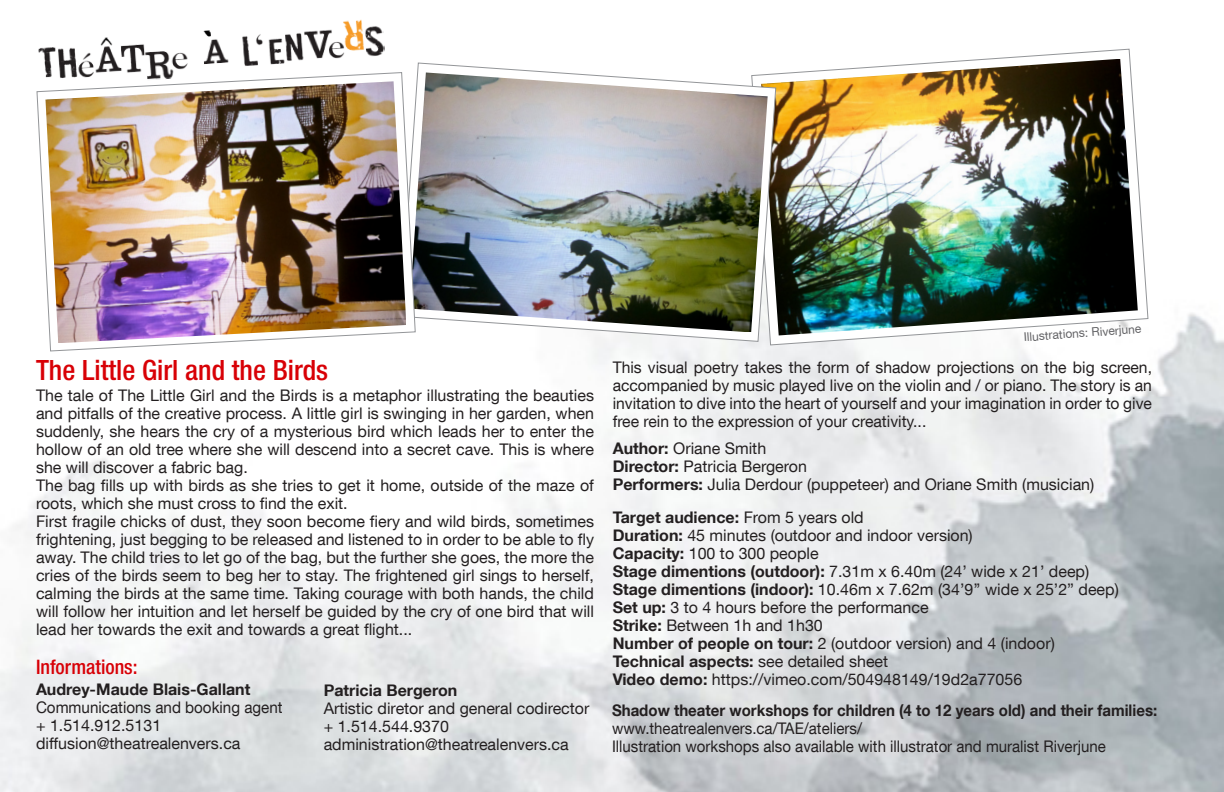
<style>
.page{position:relative;width:1224px;height:792px;background:#fff}
.page>*{position:absolute;margin:0;border:0;box-sizing:border-box;transform-origin:0 0}
.t1{font:500 condensed 28px "Helvetica Neue LT Com";color:#d80006}
.t2{font:500 condensed 20px "Helvetica Neue LT Com";color:#d80006}
.t3{font:16px/18px "Helvetica Neue LT Com";color:#231f20;text-align:justify}
.t4{font:16px "Helvetica Neue LT Com";color:#231f20;scale:.94 1}
.t5{font:700 16px "Helvetica Neue LT Com";color:#231f20;scale:.94 1}
.t6{font:700 16px "Helvetica Neue LT Com";color:#231f20}
.t7{font:16px/18px "Helvetica Neue LT Com";color:#231f20;scale:.95 1}
.t8{font:12px "Helvetica Neue LT Com";color:#636366}
.s1{font-weight:400}
.s2{font-weight:700}
</style>
<div class="page">
<img style="left:751px;top:48px;width:398px;height:298px">
<img style="left:416px;top:62px;width:361px;height:280px">
<img style="left:36px;top:72px;width:380px;height:280px">
<img style="left:38px;top:19px;width:348px;height:69px">
<p class="t8" style="left:1023px;top:330px;width:119px;rotate:-4deg">Illustrations: Riverjune</p>
<p class="t1" style="left:36px;top:354px;width:294px">The Little Girl and the Birds</p>
<p class="t3" style="left:36px;top:386px;width:560px">The tale of The Little Girl and the Birds is a metaphor illustrating the beauties and pitfalls of the creative process. A little girl is swinging in her garden, when suddenly, she hears the cry of a mysterious bird which leads her to enter the hollow of an old tree where she will descend into a secret cave. This is where she will discover a fabric bag.</p>
<p class="t3" style="left:36px;top:476px;width:560px">The bag fills up with birds as she tries to get it home, outside of the maze of roots, which she must cross to find the exit.</p>
<p class="t3" style="left:36px;top:512px;width:560px">First fragile chicks of dust, they soon become fiery and wild birds, sometimes frightening, just begging to be released and listened to in order to be able to fly away. The child tries to let go of the bag, but the further she goes, the more the cries of the birds seem to beg her to stay. The frightened girl sings to herself, calming the birds at the same time. Taking courage with both hands, the child will follow her intuition and let herself be guided by the cry of one bird that will lead her towards the exit and towards a great flight...</p>
<p class="t6" style="left:613px;top:507px;width:252px">Target audience: <span class="s1">From 5 years old</span></p>
<p class="t3" style="left:613px;top:358px;width:541px">This visual poetry takes the form of shadow projections on the big screen, accompanied by music played live on the violin and / or piano. The story is an invitation to dive into the heart of yourself and your imagination in order to give free rein to the expression of your creativity...</p>
<p class="t3" style="left:613px;top:439px;width:155px"><span class="s2">Author:</span> Oriane Smith</p>
<p class="t3" style="left:613px;top:457px;width:196px"><span class="s2">Director:</span> Patricia Bergeron</p>
<p class="t3" style="left:613px;top:475px;width:483px"><span class="s2">Performers:</span> Julia Derdour (puppeteer) and Oriane Smith (musician)</p>
<p class="t3" style="left:613px;top:526px;width:362px"><span class="s2">Duration:</span> 45 minutes (outdoor and indoor version)</p>
<p class="t3" style="left:613px;top:544px;width:207px"><span class="s2">Capacity:</span> 100 to 300 people</p>
<p class="t3" style="left:613px;top:562px;width:478px"><span class="s2">Stage dimentions (outdoor):</span> 7.31m x 6.40m (24’ wide x 21’ deep)</p>
<p class="t3" style="left:613px;top:580px;width:508px"><span class="s2">Stage dimentions (indoor):</span> 10.46m x 7.62m (34’9’’ wide x 25’2” deep)</p>
<p class="t3" style="left:613px;top:598px;width:317px"><span class="s2">Set up:</span> 3 to 4 hours before the performance</p>
<p class="t3" style="left:613px;top:616px;width:212px"><span class="s2">Strike:</span> Between 1h and 1h30</p>
<p class="t3" style="left:613px;top:634px;width:444px"><span class="s2">Number of people on tour:</span> 2 (outdoor version) and 4 (indoor)</p>
<p class="t6" style="left:613px;top:651px;width:277px">Technical aspects: <span class="s1">see detailed sheet</span></p>
<p class="t3" style="left:613px;top:670px;width:411px"><span class="s2">Video demo:</span> https://vimeo.com/504948149/19d2a77056</p>
<p class="t5" style="left:612px;top:701px;width:582px">Shadow theater workshops for children (4 to 12 years old) and their families:</p>
<p class="t4" style="left:612px;top:719px;width:268px">www.theatrealenvers.ca/TAE/ateliers/</p>
<p class="t4" style="left:612px;top:737px;width:527px">Illustration workshops also available with illustrator and muralist Riverjune</p>
<p class="t2" style="left:36px;top:655px;width:103px">Informations:</p>
<p class="t7" style="left:36px;top:680px;width:261px"><span class="s2">Audrey-Maude Blais-Gallant<br></span>Communications and booking agent</p>
<p class="t3" style="left:36px;top:716px;width:127px">+ 1.514.912.5131</p>
<p class="t3" style="left:36px;top:734px;width:206px">diffusion@theatrealenvers.ca</p>
<p class="t3" style="left:324px;top:681px;width:267px"><span class="s2">Patricia Bergeron<br></span>Artistic diretor and general codirector</p>
<p class="t3" style="left:324px;top:717px;width:127px">+ 1.514.544.9370</p>
<p class="t3" style="left:324px;top:735px;width:247px">administration@theatrealenvers.ca</p>
</div>
